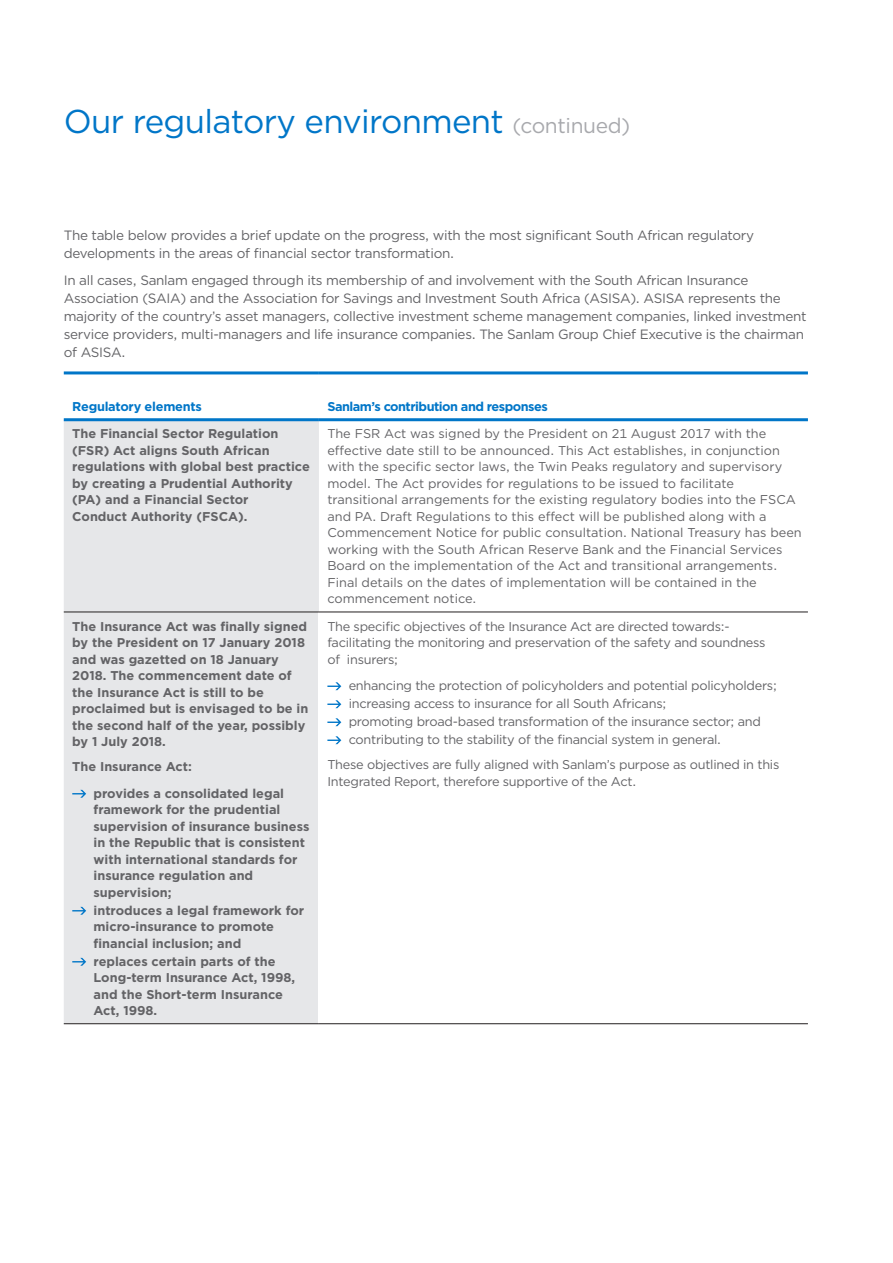
<style>
.page{position:relative;width:893px;height:1263px;background:#fff}
.page>*{position:absolute;margin:0;border:0;box-sizing:border-box;transform-origin:0 0}
.Page_heading_ROG{font:33px "Gotham";letter-spacing:-.02em;color:#0076c8}
.Body_copy_ROG{font:13.5px/18px "Gotham";letter-spacing:-.02em;color:#636366}
.Body_copy_ROG-2{font:12.75px/16.5px "Gotham";letter-spacing:-.01em;color:#636366}
.t1{font:700 12.75px/16.5px "Gotham";color:#636366}
.t2{font:700 12.75px "Gotham";letter-spacing:-.04em;color:#0076c8}
.t3{font:700 12.75px "Gotham";letter-spacing:-.02em;color:#0076c8}
.s1{font-size:21px;color:#a8a9ad}
</style>
<div class="page">
<div style="left:64px;top:421px;width:255px;height:602px;background:#e6e7e9"></div>
<hr style="left:64px;top:371px;width:255px;height:3px;background:#0076c8">
<hr style="left:319px;top:371px;width:489px;height:3px;background:#0076c8">
<hr style="left:64px;top:418px;width:255px;height:3px;background:#0076c8">
<hr style="left:319px;top:418px;width:489px;height:3px;background:#0076c8">
<hr style="left:64px;top:612px;width:255px;height:1px;background:#231f20">
<hr style="left:319px;top:612px;width:489px;height:1px;background:#231f20">
<hr style="left:64px;top:1023px;width:255px;height:1px;background:#231f20">
<hr style="left:319px;top:1023px;width:489px;height:1px;background:#231f20">
<svg style="left:72px;top:790px;width:14px;height:8px"></svg>
<svg style="left:72px;top:907px;width:14px;height:8px"></svg>
<svg style="left:72px;top:958px;width:14px;height:8px"></svg>
<svg style="left:327px;top:682px;width:14px;height:8px"></svg>
<svg style="left:327px;top:700px;width:14px;height:8px"></svg>
<svg style="left:327px;top:718px;width:14px;height:8px"></svg>
<svg style="left:327px;top:736px;width:14px;height:8px"></svg>
<p class="Page_heading_ROG" style="left:64px;top:100px;width:568px">Our regulatory environment <span class="s1">(continued)</span></p>
<p class="Body_copy_ROG" style="left:64px;top:226px;width:692px">The table below provides a brief update on the progress, with the most significant South African regulatory developments in the areas of financial sector transformation.</p>
<p class="Body_copy_ROG" style="left:64px;top:271px;width:744px">In all cases, Sanlam engaged through its membership of and involvement with the South African Insurance Association (SAIA) and the Association for Savings and Investment South Africa (ASISA). ASISA represents the majority of the country’s asset managers, collective investment scheme management companies, linked investment service providers, multi-managers and life insurance companies. The Sanlam Group Chief Executive is the chairman of ASISA.</p>
<p class="t3" style="left:72px;top:398px;width:131px">Regulatory elements</p>
<p class="t2" style="left:327px;top:398px;width:222px">Sanlam’s contribution and responses</p>
<p class="t1" style="left:72px;top:426px;width:239px">The Financial Sector Regulation (FSR) Act aligns South African regulations with global best practice by creating a Prudential Authority (PA) and a Financial Sector<br>Conduct Authority (FSCA).</p>
<p class="Body_copy_ROG-2" style="left:327px;top:425px;width:476px">The FSR Act was signed by the President on 21 August 2017 with the effective date still to be announced. This Act establishes, in conjunction with the specific sector laws, the Twin Peaks regulatory and supervisory model. The Act provides for regulations to be issued to facilitate transitional arrangements for the existing regulatory bodies into the FSCA and PA. Draft Regulations to this effect will be published along with a Commencement Notice for public consultation. National Treasury has been working with the South African Reserve Bank and the Financial Services Board on the implementation of the Act and transitional arrangements.<br>Final details on the dates of implementation will be contained in the commencement notice.</p>
<p class="t1" style="left:72px;top:618px;width:238px">The Insurance Act was finally signed by the President on 17 January 2018 and was gazetted on 18 January<br>2018. The commencement date of the Insurance Act is still to be proclaimed but is envisaged to be in the second half of the year, possibly by 1 July 2018.</p>
<p class="t1" style="left:72px;top:758px;width:121px">The Insurance Act:</p>
<p class="t1" style="left:94px;top:785px;width:217px">provides a consolidated legal framework for the prudential supervision of insurance business in the Republic that is consistent with international standards for insurance regulation and supervision;</p>
<p class="t1" style="left:94px;top:902px;width:212px">introduces a legal framework for micro-insurance to promote financial inclusion; and</p>
<p class="t1" style="left:94px;top:953px;width:203px">replaces certain parts of the<br>Long-term Insurance Act, 1998, and the Short-term Insurance<br>Act, 1998.</p>
<p class="Body_copy_ROG-2" style="left:327px;top:618px;width:440px">The specific objectives of the Insurance Act are directed towards:- facilitating the monitoring and preservation of the safety and soundness of insurers;</p>
<p class="Body_copy_ROG-2" style="left:349px;top:677px;width:430px">enhancing the protection of policyholders and potential policyholders;</p>
<p class="Body_copy_ROG-2" style="left:349px;top:695px;width:319px">increasing access to insurance for all South Africans;</p>
<p class="Body_copy_ROG-2" style="left:349px;top:713px;width:414px">promoting broad-based transformation of the insurance sector; and</p>
<p class="Body_copy_ROG-2" style="left:349px;top:731px;width:374px">contributing to the stability of the financial system in general.</p>
<p class="Body_copy_ROG-2" style="left:327px;top:756px;width:453px">These objectives are fully aligned with Sanlam’s purpose as outlined in this<br>Integrated Report, therefore supportive of the Act.</p>
</div>
